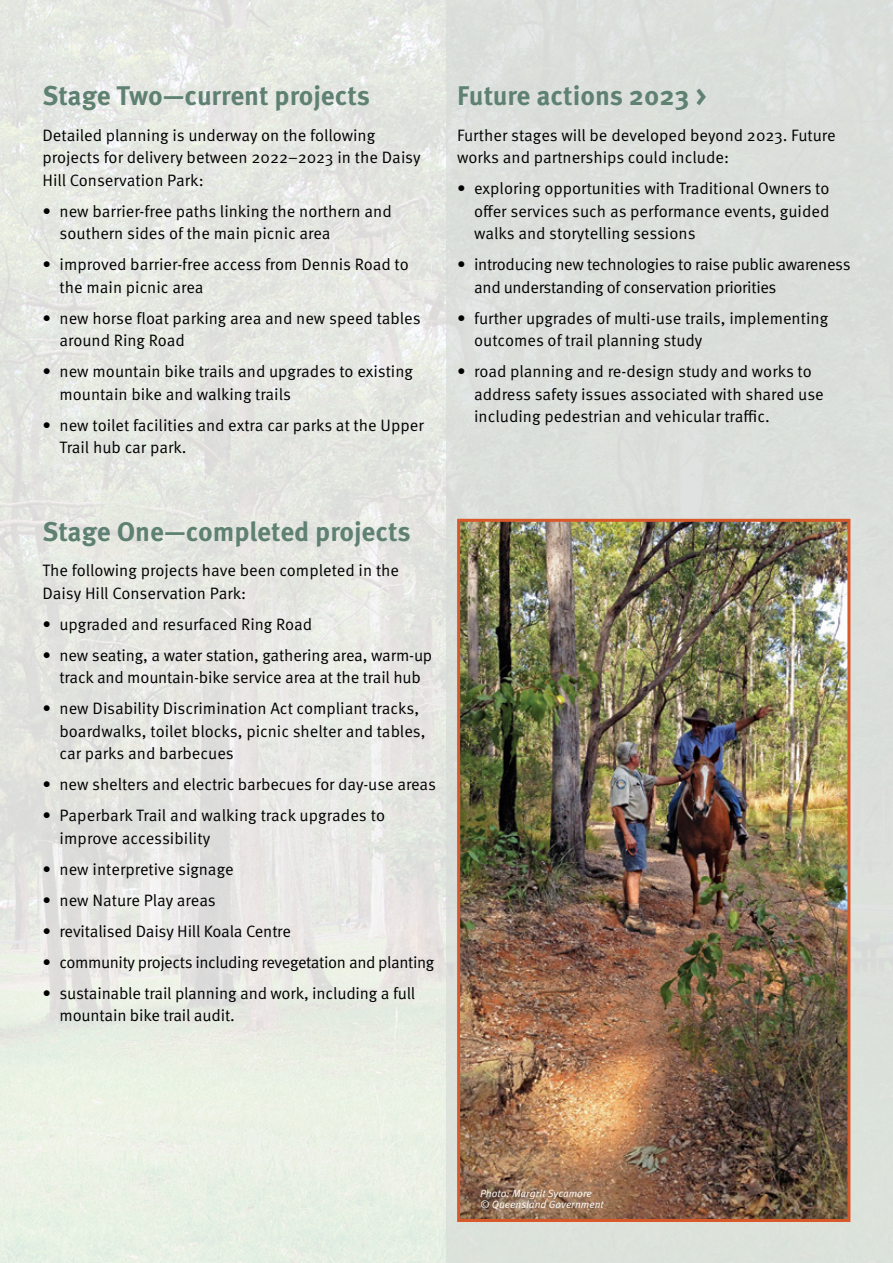
<style>
.page{position:relative;width:893px;height:1263px;background:#fff}
.page>*{position:absolute;margin:0;border:0;box-sizing:border-box;transform-origin:0 0}
.t1{font:700 27px "Meta OT";color:#5e8172}
.t2{font:16.5px/22.5px "Meta OT Norm";letter-spacing:-.005em;color:#000}
.t3{font:16.5px "Meta OT Norm";letter-spacing:-.025em;color:#000}
.t4{font:10.5px/10.5px "Meta OT Norm Ita";color:#fff}
</style>
<div class="page">
<img style="left:0;top:0;width:446px;height:1263px">
<div style="left:446px;top:0;width:447px;height:1263px;background:#d5dad6"></div>
<img style="left:461px;top:523px;width:385px;height:695px">
<div style="left:457px;top:519px;width:393px;height:703px;border:3px solid #d85829"></div>
<h1 class="t1" style="left:43px;top:79px;width:329px">Stage Two—current projects</h1>
<p class="t2" style="left:43px;top:124px;width:380px">Detailed planning is underway on the following projects for delivery between 2022–2023 in the Daisy<br>Hill Conservation Park:</p>
<p class="t2" style="left:60px;top:200px;width:334px;text-indent:-17px">• new barrier-free paths linking the northern and southern sides of the main picnic area</p>
<p class="t2" style="left:60px;top:253px;width:351px;text-indent:-17px">• improved barrier-free access from Dennis Road to the main picnic area</p>
<p class="t2" style="left:60px;top:307px;width:363px;text-indent:-17px">• new horse float parking area and new speed tables around Ring Road</p>
<p class="t2" style="left:60px;top:360px;width:355px;text-indent:-17px">• new mountain bike trails and upgrades to existing mountain bike and walking trails</p>
<p class="t2" style="left:60px;top:414px;width:366px;text-indent:-17px">• new toilet facilities and extra car parks at the Upper<br>Trail hub car park.</p>
<h1 class="t1" style="left:457px;top:79px;width:251px">Future actions 2023 &gt;</h1>
<p class="t2" style="left:457px;top:124px;width:380px">Further stages will be developed beyond 2023. Future works and partnerships could include:</p>
<p class="t2" style="left:474px;top:177px;width:357px;text-align:justify;text-indent:-17px">• exploring opportunities with Traditional Owners to offer services such as performance events, guided walks and storytelling sessions</p>
<p class="t2" style="left:474px;top:253px;width:378px;text-indent:-17px">• introducing new technologies to raise public awareness and understanding of conservation priorities</p>
<p class="t2" style="left:474px;top:307px;width:356px;text-indent:-17px">• further upgrades of multi-use trails, implementing outcomes of trail planning study</p>
<p class="t2" style="left:474px;top:360px;width:351px;text-indent:-17px">• road planning and re-design study and works to address safety issues associated with shared use including pedestrian and vehicular traffic.</p>
<h1 class="t1" style="left:43px;top:514px;width:370px">Stage One—completed projects</h1>
<p class="t2" style="left:43px;top:559px;width:358px">The following projects have been completed in the<br>Daisy Hill Conservation Park:</p>
<p class="t2" style="left:43px;top:613px;width:271px">• upgraded and resurfaced Ring Road</p>
<p class="t2" style="left:43px;top:644px;width:391px;text-align:center">• new seating, a water station, gathering area, warm-up track and mountain-bike service area at the trail hub</p>
<p class="t2" style="left:60px;top:697px;width:368px;text-indent:-17px">• new Disability Discrimination Act compliant tracks, boardwalks, toilet blocks, picnic shelter and tables, car parks and barbecues</p>
<p class="t2" style="left:43px;top:773px;width:395px">• new shelters and electric barbecues for day-use areas</p>
<p class="t2" style="left:60px;top:804px;width:327px;text-indent:-17px">• Paperbark Trail and walking track upgrades to improve accessibility</p>
<p class="t2" style="left:43px;top:858px;width:193px">• new interpretive signage</p>
<p class="t2" style="left:43px;top:889px;width:175px">• new Nature Play areas</p>
<p class="t2" style="left:43px;top:920px;width:250px">• revitalised Daisy Hill Koala Centre</p>
<p class="t3" style="left:43px;top:952px;width:393px">• community projects including revegetation and planting</p>
<p class="t2" style="left:60px;top:982px;width:357px;text-indent:-17px">• sustainable trail planning and work, including a full mountain bike trail audit.</p>
<p class="t4" style="left:480px;top:1188px;width:125px">Photo: Margrit Sycamore © Queensland Government</p>
</div>
